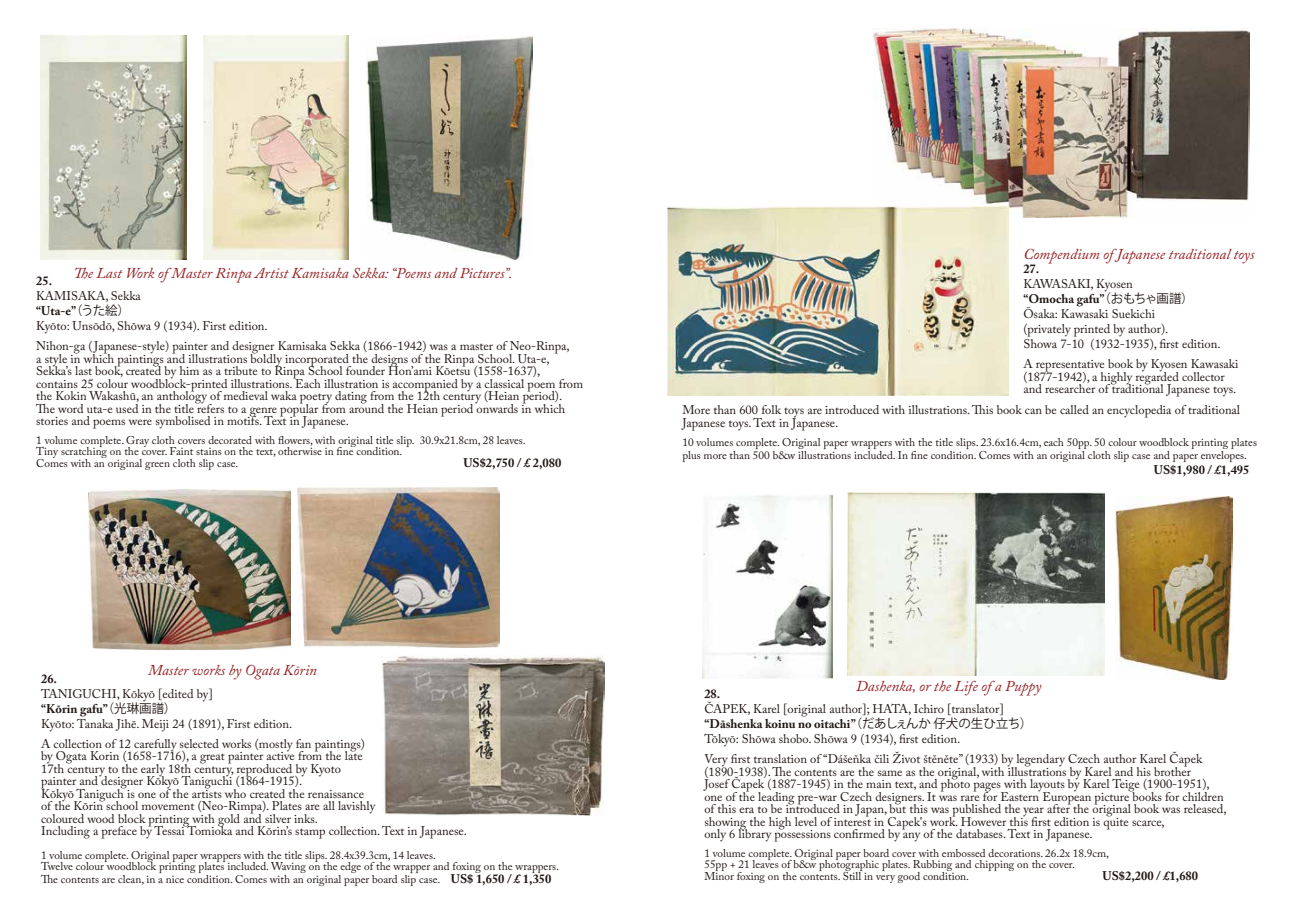
<style>
.page{position:relative;width:1290px;height:911px;background:#fff}
.page>*{position:absolute;margin:0;border:0;box-sizing:border-box;transform-origin:0 0}
.t1{font:italic 15px "Adobe Caslon Pro";color:#951f23}
.t2{font:12.5px/12.5px "Adobe Caslon Pro";color:#221815}
.t3{font:700 12.5px "Adobe Caslon Pro";color:#221815}
.t4{font:11.25px/11.2px "Adobe Caslon Pro";color:#221815}
.s1{font-weight:700}
.s2{font-family:"Koz Go Pr 6 N"}
.s3{font-weight:700;font-size:12.5px}
</style>
<div class="page">
<img style="left:1115px;top:496px;width:117px;height:183px">
<img style="left:847px;top:492px;width:257px;height:184px">
<img style="left:703px;top:494px;width:129px;height:184px">
<img style="left:874px;top:28px;width:376px;height:189px">
<img style="left:667px;top:206px;width:341px;height:189px">
<img style="left:366px;top:36px;width:167px;height:224px">
<img style="left:41px;top:36px;width:145px;height:224px">
<img style="left:204px;top:36px;width:144px;height:224px">
<img style="left:381px;top:656px;width:224px;height:159px">
<img style="left:298px;top:488px;width:202px;height:159px">
<img style="left:88px;top:490px;width:202px;height:159px">
<p class="t1" style="left:73px;top:264px;width:441px">The Last Work of Master Rinpa Artist Kamisaka Sekka: “Poems and Pictures”.</p>
<p class="t3" style="left:36px;top:274px;width:17px">25.</p>
<p class="t2" style="left:36px;top:288px;width:233px;line-height:15px">KAMISAKA, Sekka<br><span class="s1">“Uta-e”</span><span class="s2">（うた絵）<br></span>Kyōto: Unsōdō, Shōwa 9 (1934). First edition.</p>
<p class="t2" style="left:36px;top:340px;width:548px">Nihon-ga ( Japanese-style) painter and designer Kamisaka Sekka (1866-1942) was a master of Neo-Rinpa,<br>a style in which paintings and illustrations boldly incorporated the designs of the Rinpa School. Uta-e, Sekka’s last book, created by him as a tribute to Rinpa School founder Hon’ami Kōetsu (1558-1637), contains 25 colour woodblock-printed illustrations. Each illustration is accompanied by a classical poem from the Kokin Wakashū, an anthology of medieval waka poetry dating from the 12th century (Heian period).<br>The word uta-e used in the title refers to a genre popular from around the Heian period onwards in which stories and poems were symbolised in motifs. Text in Japanese.</p>
<p class="t4" style="left:36px;top:434px;width:491px">1 volume complete. Gray cloth covers decorated with flowers, with original title slip. 30.9x21.8cm, 28 leaves.<br>Tiny scratching on the cover. Faint stains on the text, otherwise in fine condition.<br>Comes with an original green cloth slip case.</p>
<p class="t3" style="left:463px;top:455px;width:99px">US$2,750 / £ 2,080</p>
<p class="t1" style="left:148px;top:661px;width:170px">Master works by Ogata Kōrin</p>
<p class="t3" style="left:41px;top:671px;width:18px">26.</p>
<p class="t2" style="left:41px;top:686px;width:253px;line-height:15px">TANIGUCHI, Kōkyō [edited by]<br><span class="s1">“Kōrin gafu”</span><span class="s2">（光琳画譜）<br></span>Kyōto: Tanaka Jihē. Meiji 24 (1891), First edition.</p>
<p class="t2" style="left:41px;top:737px;width:427px">A collection of 12 carefully selected works (mostly fan paintings)<br>by Ogata Korin (1658-1716), a great painter active from the late<br>17th century to the early 18th century, reproduced by Kyoto<br>painter and designer Kōkyō Taniguchi (1864-1915).<br>Kōkyō Taniguch is one of the artists who created the renaissance<br>of the Kōrin school movement (Neo-Rimpa). Plates are all lavishly<br>coloured wood block printing with gold and silver inks.<br>Including a preface by Tessai Tomioka and Kōrin’s stamp collection. Text in Japanese.</p>
<p class="t4" style="left:41px;top:849px;width:519px">1 volume complete. Original paper wrappers with the title slips. 28.4x39.3cm, 14 leaves.<br>Twelve colour woodblock printing plates included. Waving on the edge of the wrapper and foxing on the wrappers.</p>
<p class="t4" style="left:41px;top:873px;width:512px">The contents are clean, in a nice condition. Comes with an original paper board slip case. <span class="s3">US$ 1,650 / £ 1,350</span></p>
<p class="t1" style="left:1023px;top:245px;width:233px">Compendium of Japanese traditional toys</p>
<p class="t3" style="left:1023px;top:261px;width:17px">27.</p>
<p class="t2" style="left:1023px;top:276px;width:199px;line-height:15px">KAWASAKI, Kyosen<br><span class="s1">“Omocha gafu”</span><span class="s2">（おもちゃ画譜）<br></span>Ōsaka: Kawasaki Suekichi<br>(privately printed by author).<br>Showa 7-10 (1932-1935), first edition.</p>
<p class="t2" style="left:1023px;top:357px;width:217px">A representative book by Kyosen Kawasaki (1877-1942), a highly regarded collector and researcher of traditional Japanese toys.</p>
<p class="t2" style="left:682px;top:404px;width:559px">More than 600 folk toys are introduced with illustrations. This book can be called an encyclopedia of traditional<br>Japanese toys. Text in Japanese.</p>
<p class="t4" style="left:682px;top:435px;width:576px;line-height:13.8px">10 volumes complete. Original paper wrappers with the title slips. 23.6x16.4cm, each 50pp. 50 colour woodblock printing plates plus more than 500 b&amp;w illustrations included. In fine condition. Comes with an original cloth slip case and paper envelopes.</p>
<p class="t3" style="left:1154px;top:463px;width:97px">US$1,980 / £1,495</p>
<p class="t1" style="left:856px;top:677px;width:186px">Dashenka, or the Life of a Puppy</p>
<p class="t3" style="left:704px;top:686px;width:17px">28.</p>
<p class="t2" style="left:704px;top:701px;width:329px;line-height:15px">ČAPEK, Karel [original author]; HATA, Ichiro [translator] <span class="s1">“Dāshenka koinu no oitachi”</span><span class="s2">（だあしぇんか仔犬の生ひ立ち）<br></span>Tōkyō: Shōwa shobo. Shōwa 9 (1934), first edition.</p>
<p class="t2" style="left:704px;top:752px;width:524px">Very first translation of “Dášeňka čili Život štěněte” (1933) by legendary Czech author Karel Čapek (1890-1938). The contents are the same as the original, with illustrations by Karel and his brother<br>Josef Čapek (1887-1945) in the main text, and photo pages with layouts by Karel Teige (1900-1951), one of the leading pre-war Czech designers. It was rare for Eastern European picture books for children of this era to be introduced in Japan, but this was published the year after the original book was released, showing the high level of interest in Capek's work. However this first edition is quite scarce,<br>only 6 library possessions confirmed by any of the databases. Text in Japanese.</p>
<p class="t4" style="left:704px;top:847px;width:406px">1 volume complete. Original paper board cover with embossed decorations. 26.2x 18.9cm,<br>55pp + 21 leaves of b&amp;w photographic plates. Rubbing and chipping on the cover.<br>Minor foxing on the contents. Still in very good condition.</p>
<p class="t3" style="left:1102px;top:868px;width:97px">US$2,200 / £1,680</p>
</div>
